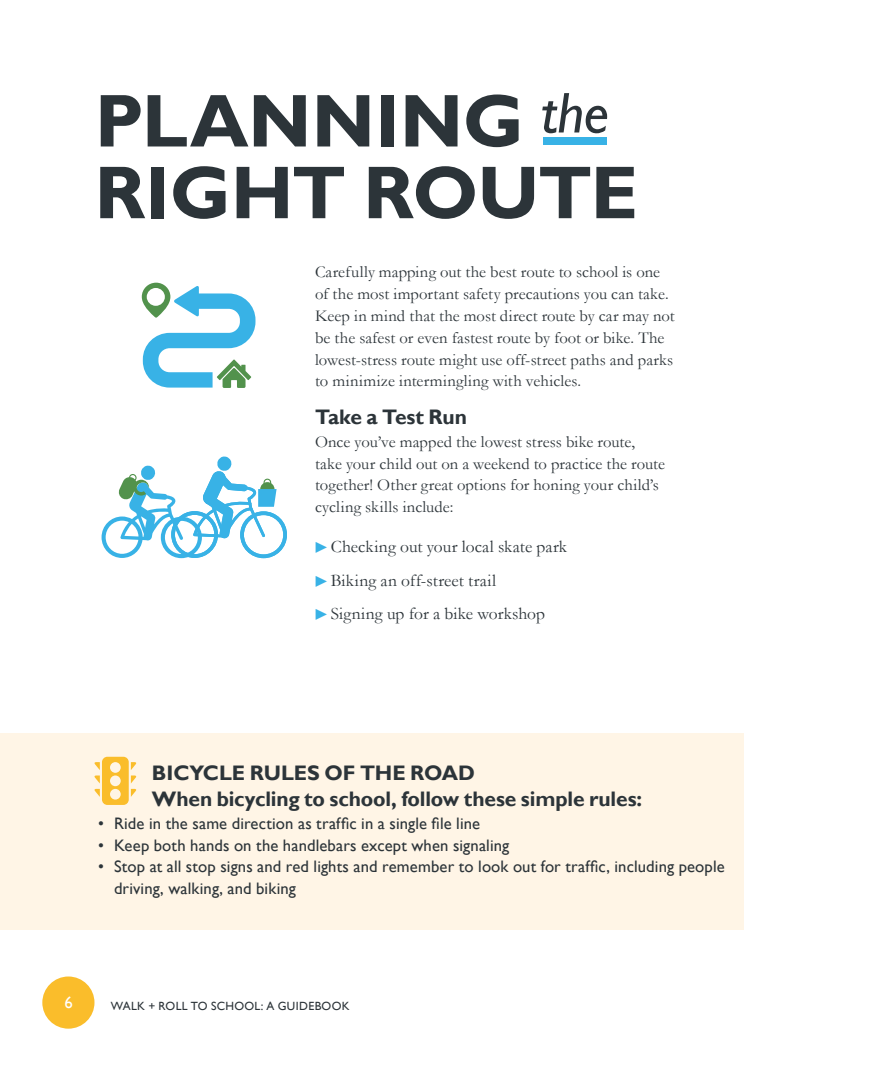
<style>
.page{position:relative;width:882px;height:1071px;background:#fff}
.page>*{position:absolute;margin:0;border:0;box-sizing:border-box;transform-origin:0 0}
.t1{font:700 75.25px/71.8px "Gill Sans";letter-spacing:-.01em;color:#2c3439}
.t2{font:700 21px "Gill Sans";letter-spacing:-.005em;color:#2c3439}
.t3{font:17.5px "Garamond";letter-spacing:.005em;color:#2c3439}
.Body{font:16.62px/21.9px "Garamond";letter-spacing:.005em;color:#2c3439}
.t4{font:16.62px/21.9px "Gill Sans";letter-spacing:.005em;color:#2c3439}
.t5{font:16.62px "Gill Sans";color:#fff}
.t6{font:11.9px "Gill Sans";letter-spacing:.025em;color:#2c3439}
.s1{font-family:"Source Sans Pro";font-weight:900;font-size:14px;color:#38b2e6}
</style>
<div class="page">
<div style="left:42px;top:977px;width:52px;height:52px;background:#fabd2b;border-radius:50%"></div>
<div style="left:0;top:733px;width:743px;height:197px;background:#fff5e6"></div>
<svg style="left:102px;top:456px;width:185px;height:102px"></svg>
<div style="left:543px;top:138px;width:64px;height:7px;background:#38b2e6"></div>
<svg style="left:142px;top:283px;width:114px;height:105px"></svg>
<svg style="left:94px;top:757px;width:43px;height:48px"></svg>
<h2 class="t1" style="left:94px;top:87px;width:545px">PLANNING <sup>the<br></sup>RIGHT ROUTE</h2>
<p class="Body" style="left:315px;top:261px;width:361px">Carefully mapping out the best route to school is one of the most important safety precautions you can take.<br>Keep in mind that the most direct route by car may not be the safest or even fastest route by foot or bike. The lowest-stress route might use off-street paths and parks to minimize intermingling with vehicles.</p>
<h3 class="t2" style="left:315px;top:404px;width:153px">Take a Test Run</h3>
<p class="Body" style="left:315px;top:430px;width:352px">Once you’ve mapped the lowest stress bike route, take your child out on a weekend to practice the route together! Other great options for honing your child’s cycling skills include:</p>
<p class="t3" style="left:315px;top:536px;width:254px"><span class="s1">▶</span> Checking out your local skate park</p>
<p class="t3" style="left:315px;top:570px;width:183px"><span class="s1">▶</span> Biking an off-street trail</p>
<p class="t3" style="left:315px;top:603px;width:231px"><span class="s1">▶</span> Signing up for a bike workshop</p>
<h3 class="t2" style="left:152px;top:760px;width:325px">BICYCLE RULES OF THE ROAD</h3>
<h4 class="t2" style="left:152px;top:786px;width:492px">When bicycling to school, follow these simple rules:</h4>
<p class="t4" style="left:98px;top:812px;width:383px">• Ride in the same direction as traffic in a single file line</p>
<p class="t4" style="left:98px;top:834px;width:413px">• Keep both hands on the handlebars except when signaling</p>
<p class="t4" style="left:114px;top:856px;width:612px;text-indent:-16px">• Stop at all stop signs and red lights and remember to look out for traffic, including people driving, walking, and biking</p>
<p class="t5" style="left:65px;top:993px;width:10px">6</p>
<p class="t6" style="left:111px;top:999px;width:240px">WALK + ROLL TO SCHOOL: A GUIDEBOOK</p>
</div>
